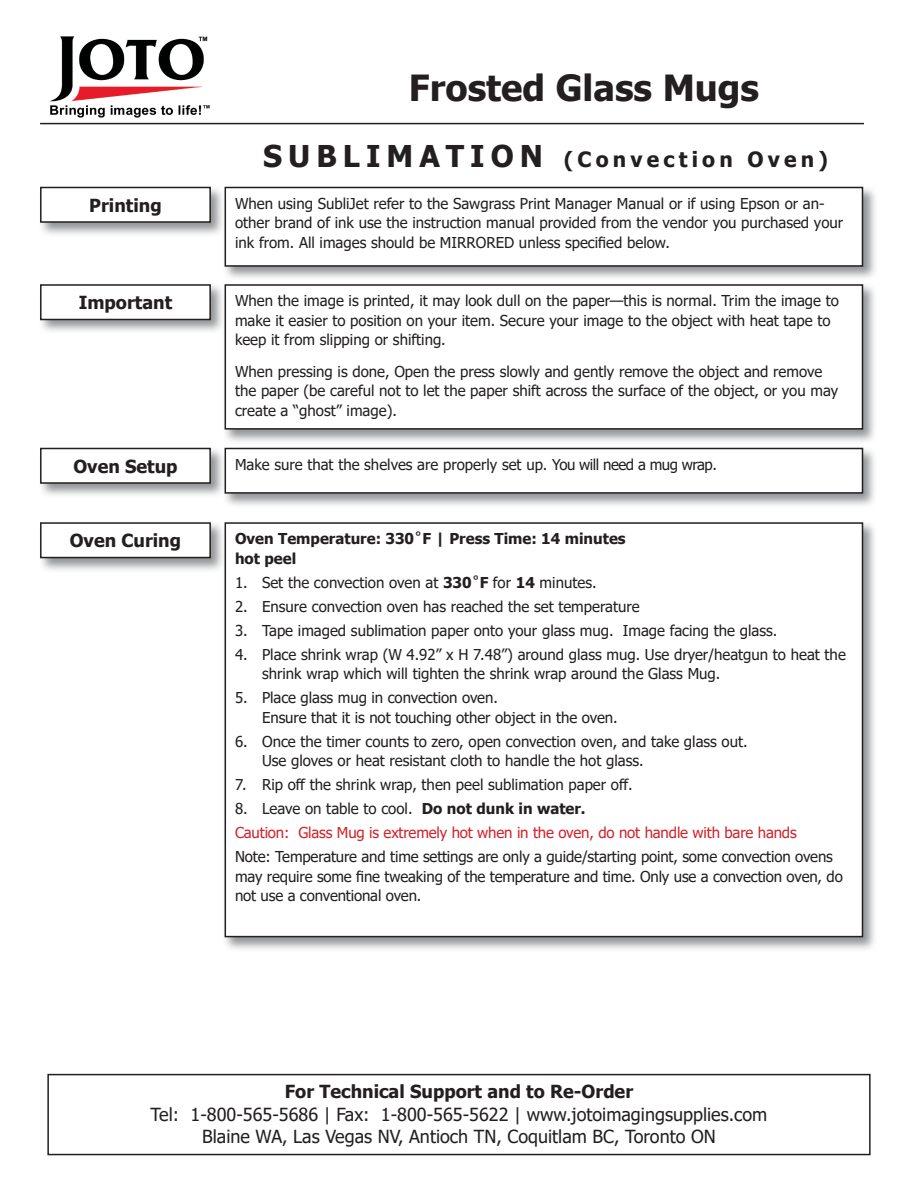
<style>
.page{position:relative;width:918px;height:1188px;background:#fff}
.page>*{position:absolute;margin:0;border:0;box-sizing:border-box;transform-origin:0 0}
.t1{font:700 36px "Tahoma";color:#231f20}
.t2{font:700 21px "Tahoma";letter-spacing:.2em;color:#231f20}
.t3{font:18px "Tahoma";color:#231f20}
.t4{font:700 18px "Tahoma";color:#231f20}
.t5{font:15px/19.5px "Tahoma";color:#231f20}
.t6{font:15px "Tahoma";letter-spacing:-.01em;color:#d1232a}
.t7{font:700 15px/19.5px "Tahoma";color:#231f20}
.s1{font-size:30px}
.s2{font-weight:400}
.s3{font-weight:700}
</style>
<div class="page">
<svg style="left:224px;top:186px;width:651px;height:92px;background:#c3c4c6"></svg>
<div style="left:225px;top:188px;width:637px;height:78px;background:#fff"></div>
<div style="left:225px;top:187px;width:638px;height:80px;border:2px solid #231f20"></div>
<svg style="left:40px;top:186px;width:186px;height:51px"></svg>
<div style="left:41px;top:188px;width:169px;height:34px;background:#fff"></div>
<div style="left:40px;top:187px;width:171px;height:36px;border:2px solid #231f20"></div>
<svg style="left:40px;top:285px;width:183px;height:47px;background:#c7c7c9"></svg>
<div style="left:41px;top:285px;width:169px;height:35px;background:#fff"></div>
<div style="left:40px;top:284px;width:171px;height:36px;border:2px solid #231f20"></div>
<svg style="left:40px;top:447px;width:183px;height:49px;background:#c8c9ca"></svg>
<div style="left:41px;top:448px;width:169px;height:35px;background:#fff"></div>
<div style="left:40px;top:448px;width:171px;height:36px;border:2px solid #231f20"></div>
<svg style="left:40px;top:523px;width:183px;height:47px;background:#c1c2c3"></svg>
<div style="left:41px;top:523px;width:169px;height:35px;background:#fff"></div>
<div style="left:40px;top:522px;width:171px;height:36px;border:2px solid #231f20"></div>
<svg style="left:224px;top:284px;width:651px;height:158px;background:#c3c4c5"></svg>
<div style="left:225px;top:285px;width:637px;height:144px;background:#fff"></div>
<div style="left:225px;top:284px;width:638px;height:146px;border:2px solid #231f20"></div>
<svg style="left:223px;top:447px;width:652px;height:59px;background:#c5c6c8"></svg>
<div style="left:225px;top:448px;width:637px;height:45px;background:#fff"></div>
<div style="left:225px;top:448px;width:638px;height:46px;border:2px solid #231f20"></div>
<svg style="left:224px;top:522px;width:651px;height:427px;background:#bcbcbe"></svg>
<div style="left:225px;top:523px;width:637px;height:414px;background:#fff"></div>
<div style="left:225px;top:522px;width:638px;height:415px;border:2px solid #231f20"></div>
<hr style="left:40px;top:123px;width:824px;height:1px;background:#231f20">
<img style="left:50px;top:36px;width:160px;height:82px">
<div style="left:47px;top:1074px;width:824px;height:81px;border:2px solid #231f20"></div>
<p class="t1" style="left:409px;top:63px;width:352px">Frosted Glass Mugs</p>
<p class="t2" style="left:263px;top:145px;width:566px"><span class="s1">SUBLIMATION</span> (Convection Oven)</p>
<p class="t4" style="left:89px;top:192px;width:74px">Printing</p>
<p class="t5" style="left:235px;top:194px;width:610px">When using SubliJet refer to the Sawgrass Print Manager Manual or if using Epson or an&shy;other brand of ink use the instruction manual provided from the vendor you purchased your ink from. All images should be MIRRORED unless specified below.</p>
<p class="t4" style="left:79px;top:290px;width:95px">Important</p>
<p class="t4" style="left:73px;top:453px;width:106px">Oven Setup</p>
<p class="t5" style="left:235px;top:292px;width:605px">When the image is printed, it may look dull on the paper—this is normal. Trim the image to make it easier to position on your item. Secure your image to the object with heat tape to keep it from slipping or shifting.</p>
<p class="t5" style="left:235px;top:362px;width:605px">When pressing is done, Open the press slowly and gently remove the object and remove the paper (be careful not to let the paper shift across the surface of the object, or you may create a “ghost” image).</p>
<p class="t5" style="left:235px;top:455px;width:483px">Make sure that the shelves are properly set up. You will need a mug wrap.</p>
<p class="t4" style="left:70px;top:528px;width:113px">Oven Curing</p>
<p class="t7" style="left:235px;top:530px;width:392px">Oven Temperature: 330<span class="s2">˚</span>F | Press Time: 14 minutes hot peel</p>
<p class="t5" style="left:235px;top:573px;width:363px">1. Set the convection oven at <span class="s3">330</span>˚<span class="s3">F</span> for <span class="s3">14</span> minutes.</p>
<p class="t5" style="left:235px;top:597px;width:406px">2. Ensure convection oven has reached the set temperature</p>
<p class="t5" style="left:235px;top:621px;width:544px">3. Tape imaged sublimation paper onto your glass mug. Image facing the glass.</p>
<p class="t5" style="left:262px;top:645px;width:585px;text-indent:-27px">4. Place shrink wrap (W 4.92” x H 7.48”) around glass mug. Use dryer/heatgun to heat the shrink wrap which will tighten the shrink wrap around the Glass Mug.</p>
<p class="t5" style="left:262px;top:689px;width:357px;text-indent:-27px">5. Place glass mug in convection oven.<br>Ensure that it is not touching other object in the oven.</p>
<p class="t5" style="left:262px;top:732px;width:487px;text-indent:-27px">6. Once the timer counts to zero, open convection oven, and take glass out.<br>Use gloves or heat resistant cloth to handle the hot glass.</p>
<p class="t5" style="left:235px;top:776px;width:399px">7. Rip off the shrink wrap, then peel sublimation paper off.</p>
<p class="t5" style="left:235px;top:800px;width:352px">8. Leave on table to cool. <span class="s3">Do not dunk in water.</span></p>
<p class="t6" style="left:235px;top:823px;width:563px">Caution: Glass Mug is extremely hot when in the oven, do not handle with bare hands</p>
<p class="t5" style="left:235px;top:848px;width:609px">Note: Temperature and time settings are only a guide/starting point, some convection ovens may require some fine tweaking of the temperature and time. Only use a convection oven, do not use a conventional oven.</p>
<p class="t4" style="left:285px;top:1079px;width:350px">For Technical Support and to Re-Order</p>
<p class="t3" style="left:151px;top:1102px;width:618px">Tel: 1-800-565-5686 | Fax: 1-800-565-5622 | www.jotoimagingsupplies.com</p>
<p class="t3" style="left:202px;top:1125px;width:515px">Blaine WA, Las Vegas NV, Antioch TN, Coquitlam BC, Toronto ON</p>
</div>
